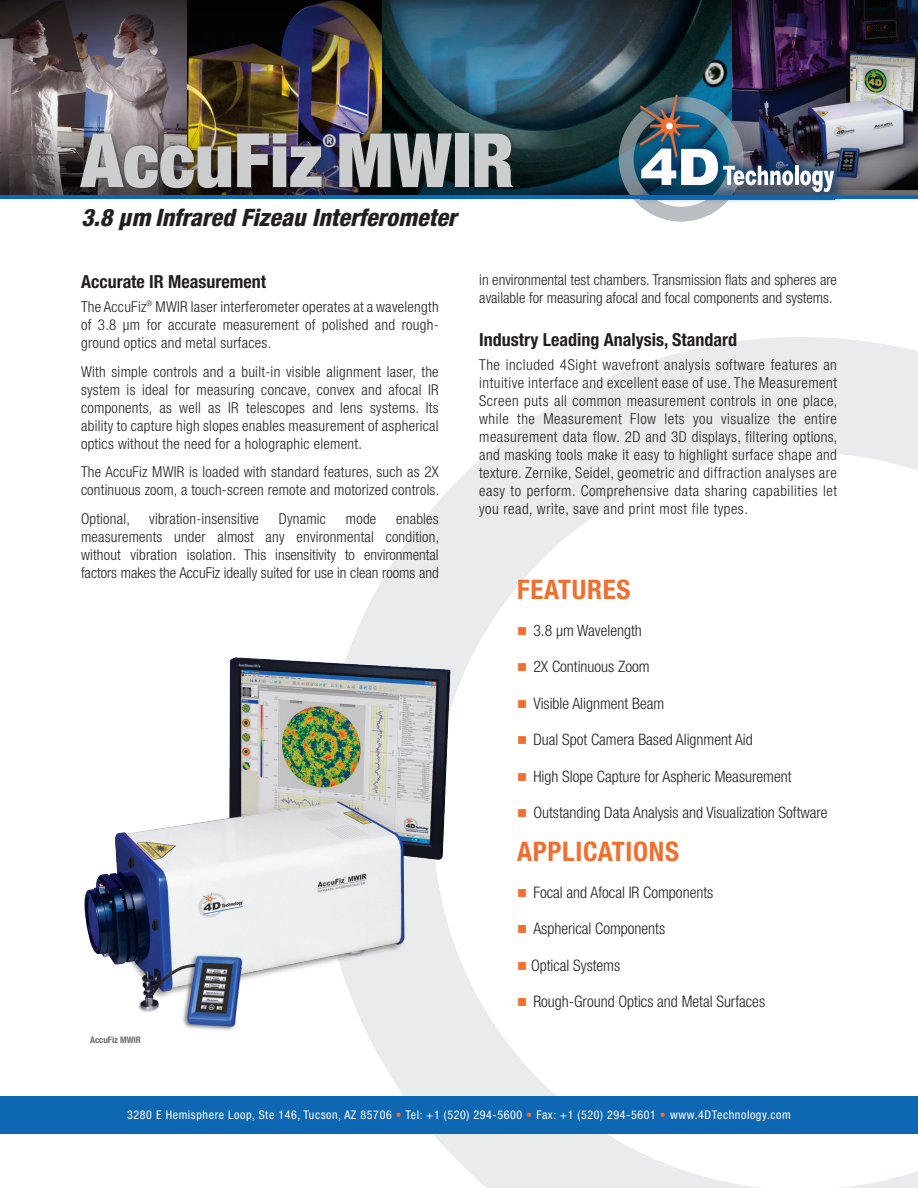
<style>
.page{position:relative;width:918px;height:1188px;background:#fff}
.page>*{position:absolute;margin:0;border:0;box-sizing:border-box;transform-origin:0 0}
.body_text{font:900 condensed 75px "Helvetica Neue";color:#cccdcf}
.bullets_header{font:700 condensed 27px "Helvetica Neue";letter-spacing:.025em;color:#ee6f30}
.subhead{font:italic 800 condensed 24px "Helvetica Neue";color:#231f20}
.t1{font:700 condensed 18px "Helvetica Neue";color:#231f20}
.body_text-2{font:900 condensed 17.55px "Helvetica Neue";color:#cccdcf}
.body_text_bulleted{font:300 condensed 15.9px "Helvetica Neue";color:#231f20}
.body_text_bulleted-2{font:300 condensed 15.75px "Helvetica Neue";color:#231f20}
.body_text-3{font:300 condensed 15px/18px "Helvetica Neue";letter-spacing:.015em;color:#231f20;text-align:justify}
.t2{font:condensed 12px "Helvetica Neue";letter-spacing:.05em;color:#fff}
.new_cutlines{font:700 condensed 9px "Helvetica Neue";color:#6c6d70}
.s1{color:#ee6f30}
.s2{font-weight:900;color:#ee6f30}
</style>
<div class="page">
<svg style="left:318px;top:337px;width:600px;height:851px"></svg>
<div style="left:684px;top:536px;width:53px;height:53px;background:#fff;border-radius:50%"></div>
<div style="left:0;top:1097px;width:918px;height:37px;background:#0e67b3"></div>
<img style="left:84px;top:636px;width:416px;height:423px">
<img style="left:0;top:0;width:918px;height:195px">
<div style="left:636px;top:84px;width:211px;height:120px;background:#04376c;opacity:.89"></div>
<img style="left:619px;top:94px;width:174px;height:128px">
<hr style="left:795px;top:166px;width:3px;height:19px;background:#fcfcfc">
<svg style="left:800px;top:170px;width:34px;height:22px"></svg>
<div style="left:666px;top:123px;width:7px;height:6px;background:#fff;border-radius:50%"></div>
<hr style="left:0;top:195px;width:918px;height:4px;background:#0e67b3">
<div style="left:78px;top:130px;width:439px;height:61px;background:#231f20;opacity:.59"></div>
<p class="body_text" style="left:81px;top:114px;width:435px">AccuFiz MWIR</p>
<p class="body_text-2" style="left:323px;top:130px;width:15px">®</p>
<p class="subhead" style="left:81px;top:203px;width:377px">3.8 μm Infrared Fizeau Interferometer</p>
<p class="t1" style="left:81px;top:271px;width:187px">Accurate IR Measurement</p>
<p class="body_text-3" style="left:81px;top:297px;width:359px">The AccuFiz<sup>®</sup> MWIR laser interferometer operates at a wavelength of 3.8 μm for accurate measurement of polished and rough&shy;ground optics and metal surfaces.</p>
<p class="body_text-3" style="left:81px;top:362px;width:359px">With simple controls and a built-in visible alignment laser, the system is ideal for measuring concave, convex and afocal IR components, as well as IR telescopes and lens systems. Its ability to capture high slopes enables measurement of aspherical optics without the need for a holographic element.</p>
<p class="body_text-3" style="left:81px;top:463px;width:360px">The AccuFiz MWIR is loaded with standard features, such as 2X continuous zoom, a touch-screen remote and motorized controls.</p>
<p class="body_text-3" style="left:81px;top:510px;width:50px">Optional,</p>
<p class="body_text-3" style="left:149px;top:510px;width:111px">vibration-insensitive</p>
<p class="body_text-3" style="left:279px;top:510px;width:49px">Dynamic</p>
<p class="body_text-3" style="left:346px;top:510px;width:32px">mode</p>
<p class="body_text-3" style="left:81px;top:510px;width:360px;text-indent:315px">enables measurements under almost any environmental condition, without vibration isolation. This insensitivity to environmental factors makes the AccuFiz ideally suited for use in clean rooms and</p>
<p class="new_cutlines" style="left:90px;top:1035px;width:52px">AccuFiz MWIR</p>
<p class="body_text-3" style="left:479px;top:271px;width:359px">in environmental test chambers. Transmission flats and spheres are available for measuring afocal and focal components and systems.</p>
<p class="t1" style="left:479px;top:329px;width:259px">Industry Leading Analysis, Standard</p>
<p class="body_text-3" style="left:479px;top:355px;width:360px">The included 4Sight wavefront analysis software features an intuitive interface and excellent ease of use. The Measurement Screen puts all common measurement controls in one place, while the Measurement Flow lets you visualize the entire measurement data flow. 2D and 3D displays, filtering options, and masking tools make it easy to highlight surface shape and texture. Zernike, Seidel, geometric and diffraction analyses are easy to perform. Comprehensive data sharing capabilities let you read, write, save and print most file types.</p>
<p class="bullets_header" style="left:517px;top:573px;width:115px">FEATURES</p>
<p class="body_text_bulleted-2" style="left:517px;top:621px;width:126px"><span class="s1">■</span> 3.8 μm Wavelength</p>
<p class="body_text_bulleted-2" style="left:517px;top:658px;width:134px"><span class="s1">■</span> 2X Continuous Zoom</p>
<p class="body_text_bulleted-2" style="left:517px;top:694px;width:149px"><span class="s1">■</span> Visible Alignment Beam</p>
<p class="body_text_bulleted-2" style="left:517px;top:731px;width:237px"><span class="s1">■</span> Dual Spot Camera Based Alignment Aid</p>
<p class="body_text_bulleted-2" style="left:517px;top:767px;width:276px"><span class="s1">■</span> High Slope Capture for Aspheric Measurement</p>
<p class="body_text_bulleted-2" style="left:517px;top:803px;width:312px"><span class="s1">■</span> Outstanding Data Analysis and Visualization Software</p>
<p class="bullets_header" style="left:517px;top:835px;width:163px">APPLICATIONS</p>
<p class="body_text_bulleted" style="left:517px;top:883px;width:198px"><span class="s1">■</span> Focal and Afocal IR Components</p>
<p class="body_text_bulleted" style="left:517px;top:919px;width:149px"><span class="s1">■</span> Aspherical Components</p>
<p class="body_text_bulleted" style="left:517px;top:956px;width:105px"><span class="s1">■</span> Optical Systems</p>
<p class="body_text_bulleted" style="left:517px;top:992px;width:249px"><span class="s1">■</span> Rough-Ground Optics and Metal Surfaces</p>
<p class="t2" style="left:127px;top:1108px;width:665px">3280 E Hemisphere Loop, Ste 146, Tucson, AZ 85706 <span class="s2">•</span> Tel: +1 (520) 294-5600 <span class="s2">•</span> Fax: +1 (520) 294-5601 <span class="s2">•</span> www.4DTechnology.com</p>
</div>
